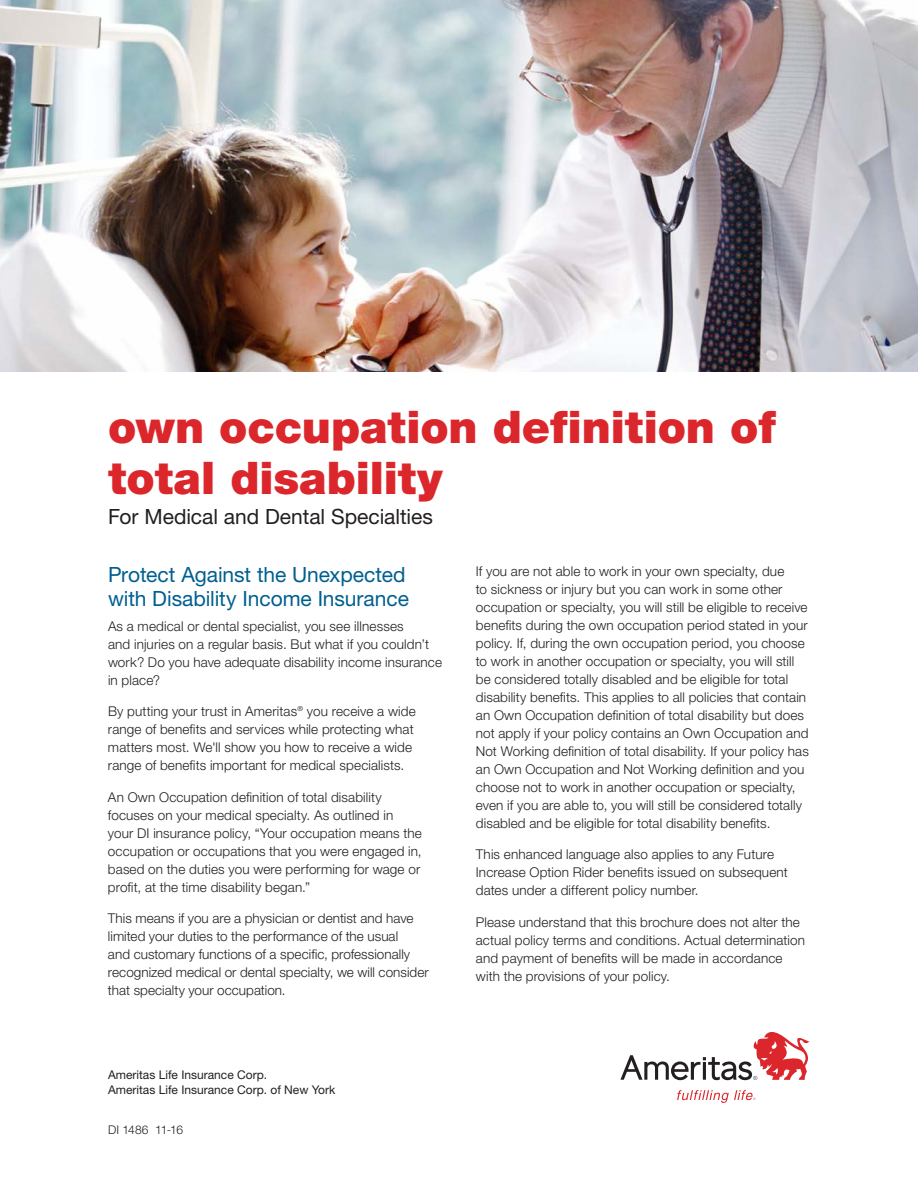
<style>
.page{position:relative;width:918px;height:1188px;background:#fff}
.page>*{position:absolute;margin:0;border:0;box-sizing:border-box;transform-origin:0 0}
.t1{font:900 45px/51px "Helvetica Neue LT Std";letter-spacing:-.005em;color:#db262c}
.t2{font:21px/24px "Helvetica Neue LT Std";letter-spacing:-.005em;color:#005f90}
.t3{font:21px "Helvetica Neue LT Std";color:#231f20}
.t4{font:300 13.5px/18px "Helvetica Neue LT Std";letter-spacing:.01em;color:#231f20}
.t5{font:12px/15px "Helvetica Neue LT Std";color:#231f20}
.t6{font:300 12px "Helvetica Neue LT Std";letter-spacing:-.02em;color:#231f20}
</style>
<div class="page">
<img style="left:0;top:0;width:918px;height:372px">
<svg style="left:677px;top:1090px;width:78px;height:13px"></svg>
<svg style="left:620px;top:1032px;width:189px;height:48px"></svg>
<h1 class="t1" style="left:108px;top:401px;width:669px">own occupation definition of total disability</h1>
<h2 class="t3" style="left:108px;top:504px;width:326px">For Medical and Dental Specialties</h2>
<h2 class="t2" style="left:108px;top:562px;width:303px">Protect Against the Unexpected with Disability Income Insurance</h2>
<p class="t4" style="left:108px;top:617px;width:336px">As a medical or dental specialist, you see illnesses<br>and injuries on a regular basis. But what if you couldn’t work? Do you have adequate disability income insurance in place?</p>
<p class="t4" style="left:108px;top:702px;width:309px">By putting your trust in Ameritas<sup>®</sup> you receive a wide range of benefits and services while protecting what matters most. We'll show you how to receive a wide range of benefits important for medical specialists.</p>
<p class="t4" style="left:108px;top:788px;width:315px">An Own Occupation definition of total disability focuses on your medical specialty. As outlined in your DI insurance policy, “Your occupation means the occupation or occupations that you were engaged in, based on the duties you were performing for wage or profit, at the time disability began.”</p>
<p class="t4" style="left:108px;top:909px;width:322px">This means if you are a physician or dentist and have limited your duties to the performance of the usual<br>and customary functions of a specific, professionally recognized medical or dental specialty, we will consider that specialty your occupation.</p>
<p class="t4" style="left:476px;top:562px;width:334px">If you are not able to work in your own specialty, due<br>to sickness or injury but you can work in some other occupation or specialty, you will still be eligible to receive benefits during the own occupation period stated in your policy. If, during the own occupation period, you choose to work in another occupation or specialty, you will still be considered totally disabled and be eligible for total disability benefits. This applies to all policies that contain an Own Occupation definition of total disability but does not apply if your policy contains an Own Occupation and Not Working definition of total disability. If your policy has an Own Occupation and Not Working definition and you choose not to work in another occupation or specialty, even if you are able to, you will still be considered totally disabled and be eligible for total disability benefits.</p>
<p class="t4" style="left:476px;top:845px;width:313px">This enhanced language also applies to any Future<br>Increase Option Rider benefits issued on subsequent dates under a different policy number.</p>
<p class="t4" style="left:476px;top:913px;width:331px">Please understand that this brochure does not alter the actual policy terms and conditions. Actual determination and payment of benefits will be made in accordance with the provisions of your policy.</p>
<p class="t5" style="left:108px;top:1067px;width:229px">Ameritas Life Insurance Corp.<br>Ameritas Life Insurance Corp. of New York</p>
<p class="t6" style="left:108px;top:1123px;width:77px">DI 1486 11-16</p>
</div>
